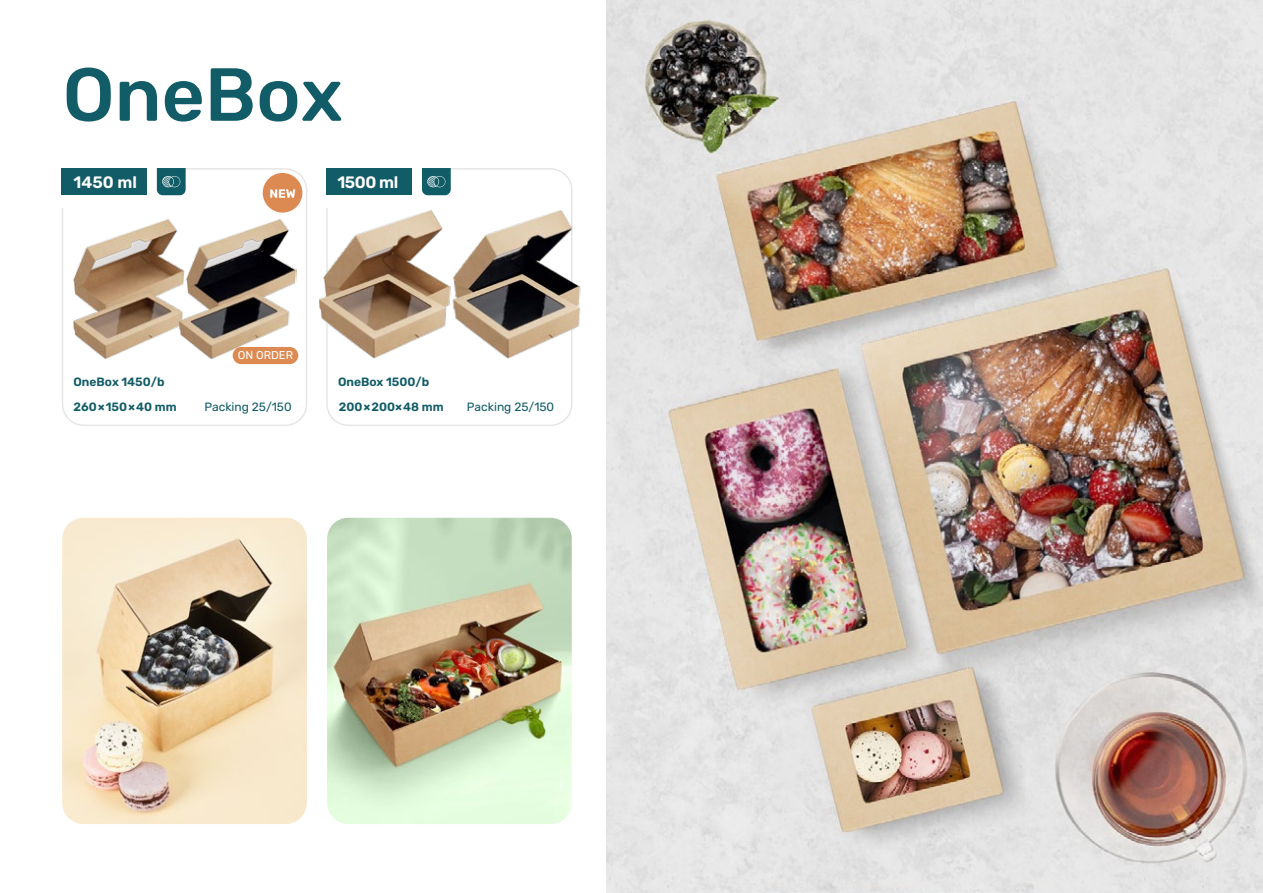
<style>
.page{position:relative;width:1263px;height:893px;background:#fff}
.page>*{position:absolute;margin:0;border:0;box-sizing:border-box;transform-origin:0 0}
.t1{font:500 75px "Rubik";color:#115c66}
.t2{font:600 16.5px "Rubik";letter-spacing:-.01em;color:#fff}
.t3{font:600 12px/24.9px "Rubik";color:#115c66}
.t4{font:12px "Rubik";color:#115c66}
.t5{font:11.25px "Rubik";color:#fff}
</style>
<div class="page">
<img style="left:607px;top:0;width:656px;height:893px">
<div style="left:62px;top:168px;width:245px;height:258px;border:2px solid #e6e6e4;border-radius:21px"></div>
<div style="left:326px;top:168px;width:246px;height:258px;border:2px solid #e6e6e4;border-radius:21px"></div>
<div style="left:59px;top:168px;width:99px;height:39px;background:#fff"></div>
<div style="left:61px;top:168px;width:85px;height:27px;background:#115c66"></div>
<div style="left:327px;top:168px;width:97px;height:39px;background:#fff"></div>
<div style="left:327px;top:168px;width:85px;height:27px;background:#115c66"></div>
<div style="left:263px;top:173px;width:39px;height:40px;background:#dc8952;border-radius:50%"></div>
<svg style="left:270px;top:189px;width:25px;height:9px"></svg>
<img style="left:73px;top:220px;width:224px;height:144px">
<img style="left:319px;top:206px;width:262px;height:161px">
<img style="left:327px;top:518px;width:245px;height:306px">
<img style="left:62px;top:518px;width:245px;height:306px">
<svg style="left:157px;top:168px;width:29px;height:27px"></svg>
<svg style="left:422px;top:168px;width:29px;height:27px"></svg>
<div style="left:233px;top:347px;width:65px;height:17px;background:#dc8952;border-radius:9px"></div>
<h1 class="t1" style="left:63px;top:53px;width:282px">OneBox</h1>
<h2 class="t2" style="left:73px;top:173px;width:65px">1450 ml</h2>
<h2 class="t2" style="left:337px;top:173px;width:63px">1500 ml</h2>
<p class="t3" style="left:73px;top:370px;width:105px">OneBox 1450/b<br>260×150×40 mm</p>
<p class="t5" style="left:238px;top:349px;width:57px">ON ORDER</p>
<p class="t4" style="left:204px;top:400px;width:89px">Packing 25/150</p>
<p class="t3" style="left:338px;top:370px;width:107px">OneBox 1500/b<br>200×200×48 mm</p>
<p class="t4" style="left:467px;top:400px;width:89px">Packing 25/150</p>
</div>
